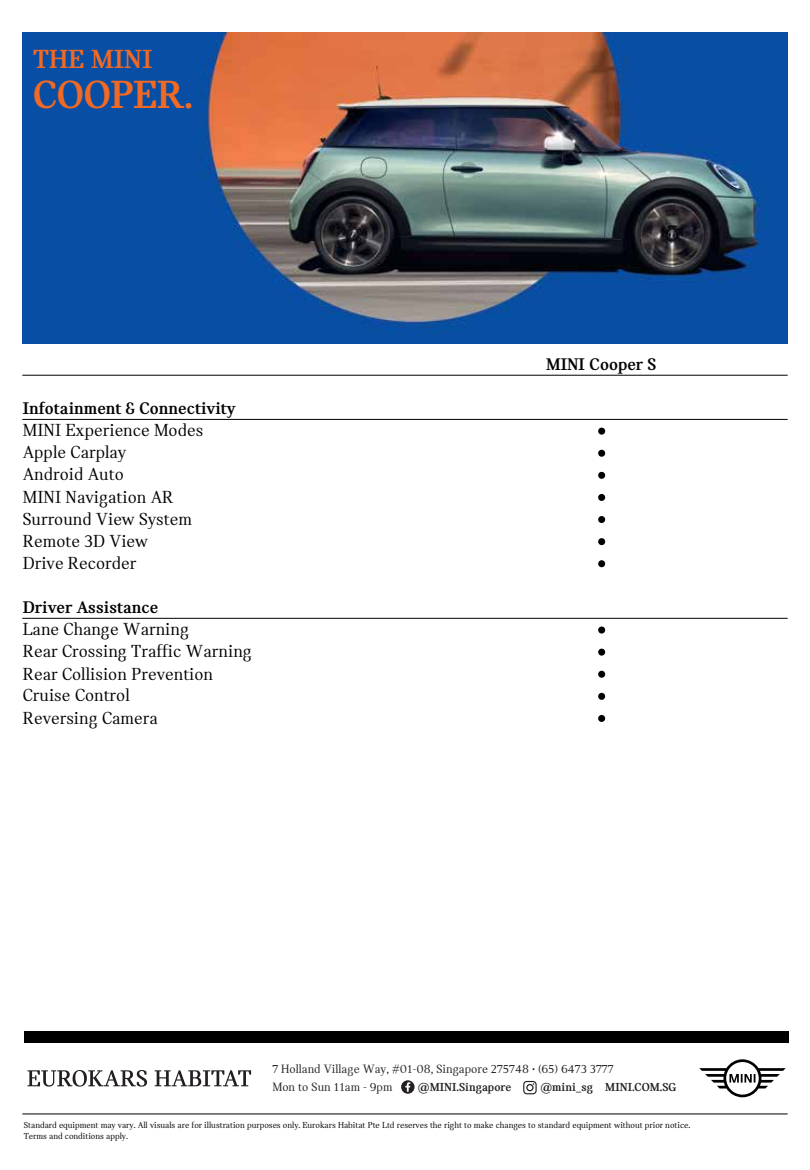
<style>
.page{position:relative;width:810px;height:1170px;background:#fff}
.page>*{position:absolute;margin:0;border:0;box-sizing:border-box;transform-origin:0 0}
.t1{font:700 42px "MINI Serif";letter-spacing:-.01em;color:#f16923}
.t2{font:700 28.05px "MINI Serif";letter-spacing:.01em;color:#f16923}
.t3{font:18px/22px "MINI Serif";color:#000}
.t4{font:700 18px "MINI Serif";color:#000}
.t5{font:12.45px/18px "MINI Serif";color:#231f20}
.t6{font:700 12.45px "MINI Serif";color:#231f20}
.t7{font:9px/10.8px "MINI Serif";color:#000}
</style>
<div class="page">
<img style="left:167px;top:32px;width:621px;height:311px">
<div style="left:22px;top:32px;width:145px;height:311px;background:#084ea4"></div>
<hr style="left:22px;top:375px;width:766px;height:1px;background:#000">
<hr style="left:22px;top:419px;width:766px;height:1px;background:#000">
<hr style="left:22px;top:618px;width:766px;height:1px;background:#000">
<svg style="left:598px;top:428px;width:7px;height:7px"></svg>
<svg style="left:598px;top:450px;width:7px;height:7px"></svg>
<svg style="left:598px;top:472px;width:7px;height:7px"></svg>
<svg style="left:598px;top:494px;width:7px;height:7px"></svg>
<svg style="left:598px;top:516px;width:7px;height:7px"></svg>
<svg style="left:598px;top:538px;width:7px;height:7px"></svg>
<svg style="left:598px;top:560px;width:7px;height:7px"></svg>
<svg style="left:598px;top:627px;width:7px;height:7px"></svg>
<svg style="left:598px;top:649px;width:7px;height:7px"></svg>
<svg style="left:598px;top:671px;width:7px;height:7px"></svg>
<svg style="left:598px;top:693px;width:7px;height:7px"></svg>
<svg style="left:598px;top:715px;width:7px;height:7px"></svg>
<hr style="left:22px;top:1114px;width:766px;height:1px;background:#000">
<div style="left:24px;top:1031px;width:765px;height:12px;background:#000"></div>
<svg style="left:699px;top:1059px;width:87px;height:38px"></svg>
<div style="left:786px;top:1035px;width:24px;height:24px;background:#fff"></div>
<div style="left:786px;top:1097px;width:24px;height:25px;background:#fff"></div>
<div style="left:675px;top:1097px;width:24px;height:25px;background:#fff"></div>
<svg style="left:401px;top:1080px;width:14px;height:14px"></svg>
<svg style="left:405px;top:1082px;width:5px;height:10px"></svg>
<svg style="left:523px;top:1081px;width:14px;height:13px"></svg>
<svg style="left:27px;top:1070px;width:120px;height:17px"></svg>
<svg style="left:155px;top:1070px;width:96px;height:16px"></svg>
<h2 class="t2" style="left:33px;top:43px;width:121px">THE MINI</h2>
<h1 class="t1" style="left:33px;top:70px;width:162px">COOPER.</h1>
<p class="t4" style="left:23px;top:398px;width:214px">Infotainment &amp; Connectivity</p>
<p class="t3" style="left:23px;top:420px;width:182px">MINI Experience Modes<br>Apple Carplay<br>Android Auto<br>MINI Navigation AR<br>Surround View System<br>Remote 3D View<br>Drive Recorder</p>
<p class="t4" style="left:23px;top:597px;width:137px">Driver Assistance</p>
<p class="t3" style="left:23px;top:618px;width:231px">Lane Change Warning<br>Rear Crossing Traffic Warning<br>Rear Collision Prevention<br>Cruise Control<br>Reversing Camera</p>
<p class="t4" style="left:546px;top:354px;width:112px">MINI Cooper S</p>
<p class="t5" style="left:272px;top:1060px;width:343px">7 Holland Village Way, #01-08, Singapore 275748 • (65) 6473 3777<br>Mon to Sun 11am - 9pm</p>
<p class="t6" style="left:418px;top:1080px;width:95px">@MINI.Singapore</p>
<p class="t6" style="left:541px;top:1080px;width:138px">@mini_sg MINI.COM.SG</p>
<p class="t7" style="left:24px;top:1120px;width:668px">Standard equipment may vary. All visuals are for illustration purposes only. Eurokars Habitat Pte Ltd reserves the right to make changes to standard equipment without prior notice.<br>Terms and conditions apply.</p>
</div>
